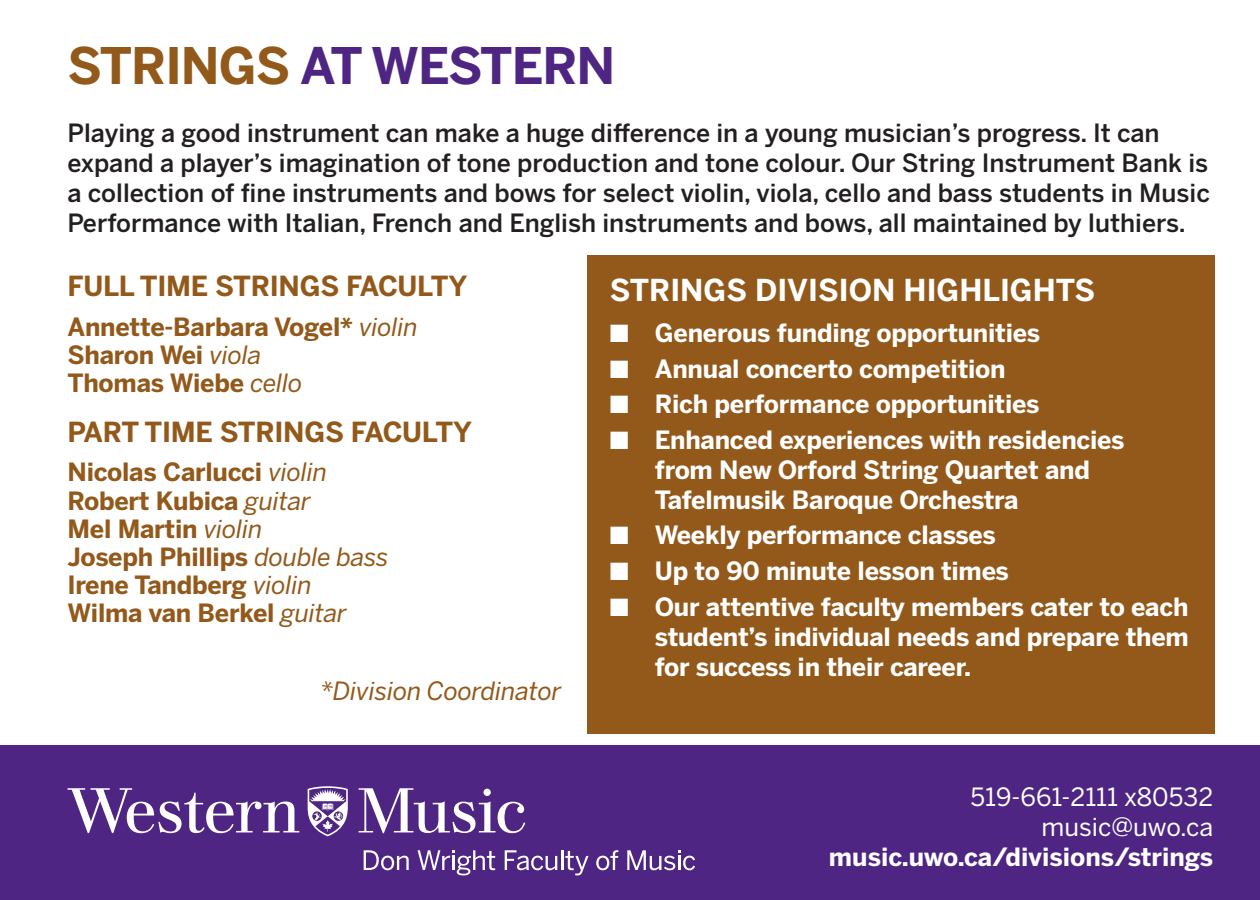
<style>
.page{position:relative;width:1260px;height:900px;background:#fff}
.page>*{position:absolute;margin:0;border:0;box-sizing:border-box;transform-origin:0 0}
.t1{font:700 50px "Benton Sans";letter-spacing:-.02em;color:#4e2582}
.t2{font:700 30px "Benton Sans";color:#fff}
.t3{font:700 27.5px "Benton Sans";letter-spacing:-.01em;color:#93591b}
.t4{font:700 25px/30px "Benton Sans";letter-spacing:-.01em;color:#fff}
.t5{font:500 25px/30px "Benton Sans";color:#231f20}
.t6{font:700 25px/28px "Benton Sans";letter-spacing:-.01em;color:#93591b}
.t7{font:25px "Benton Sans";color:#fff}
.t8{font:italic 25px "Benton Sans";letter-spacing:-.01em;color:#93591b}
.s1{color:#93591b}
.s2{font-weight:400;font-style:italic}
</style>
<div class="page">
<div style="left:587px;top:255px;width:628px;height:479px;background:#93591b"></div>
<div style="left:0;top:745px;width:1260px;height:155px;background:#4e2582"></div>
<svg style="left:359px;top:788px;width:166px;height:45px"></svg>
<svg style="left:364px;top:850px;width:45px;height:20px"></svg>
<svg style="left:418px;top:850px;width:77px;height:25px"></svg>
<svg style="left:505px;top:850px;width:52px;height:20px"></svg>
<hr style="left:561px;top:850px;width:2px;height:20px;background:#fff">
<svg style="left:565px;top:851px;width:23px;height:24px"></svg>
<svg style="left:596px;top:850px;width:22px;height:20px"></svg>
<svg style="left:627px;top:850px;width:68px;height:20px"></svg>
<svg style="left:68px;top:788px;width:231px;height:45px"></svg>
<svg style="left:308px;top:786px;width:40px;height:50px"></svg>
<p class="t1" style="left:68px;top:36px;width:549px"><span class="s1">STRINGS</span> AT WESTERN</p>
<p class="t5" style="left:68px;top:118px;width:1144px">Playing a good instrument can make a huge difference in a young musician’s progress. It can expand a player’s imagination of tone production and tone colour. Our String Instrument Bank is a collection of fine instruments and bows for select violin, viola, cello and bass students in Music Performance with Italian, French and English instruments and bows, all maintained by luthiers.</p>
<p class="t3" style="left:68px;top:270px;width:401px">FULL TIME STRINGS FACULTY</p>
<p class="t6" style="left:68px;top:312px;width:352px">Annette-Barbara Vogel* <span class="s2">violin<br></span>Sharon Wei <span class="s2">viola<br></span>Thomas Wiebe <span class="s2">cello</span></p>
<p class="t3" style="left:68px;top:416px;width:406px">PART TIME STRINGS FACULTY</p>
<p class="t6" style="left:68px;top:458px;width:323px">Nicolas Carlucci <span class="s2">violin<br></span>Robert Kubica <span class="s2">guitar<br></span>Mel Martin <span class="s2">violin<br></span>Joseph Phillips <span class="s2">double bass<br></span>Irene Tandberg <span class="s2">violin<br></span>Wilma van Berkel <span class="s2">guitar</span></p>
<p class="t8" style="left:321px;top:677px;width:243px">*Division Coordinator</p>
<p class="t2" style="left:610px;top:272px;width:487px">STRINGS DIVISION HIGHLIGHTS</p>
<p class="t4" style="left:610px;top:318px;width:432px">■ Generous funding opportunities</p>
<p class="t4" style="left:610px;top:353px;width:397px">■ Annual concerto competition</p>
<p class="t4" style="left:610px;top:389px;width:431px">■ Rich performance opportunities</p>
<p class="t4" style="left:655px;top:424px;width:471px;text-indent:-45px">■ Enhanced experiences with residencies from New Orford String Quartet and<br>Tafelmusik Baroque Orchestra</p>
<p class="t4" style="left:610px;top:520px;width:387px">■ Weekly performance classes</p>
<p class="t4" style="left:610px;top:556px;width:401px">■ Up to 90 minute lesson times</p>
<p class="t4" style="left:655px;top:591px;width:536px;text-align:justify;text-indent:-45px">■ Our attentive faculty members cater to each student’s individual needs and prepare them for success in their career.</p>
<p class="t7" style="left:971px;top:782px;width:244px">519-661-2111 x80532</p>
<p class="t7" style="left:1041px;top:812px;width:173px">music@uwo.ca</p>
<p class="t4" style="left:829px;top:842px;width:386px">music.uwo.ca/divisions/strings</p>
</div>
